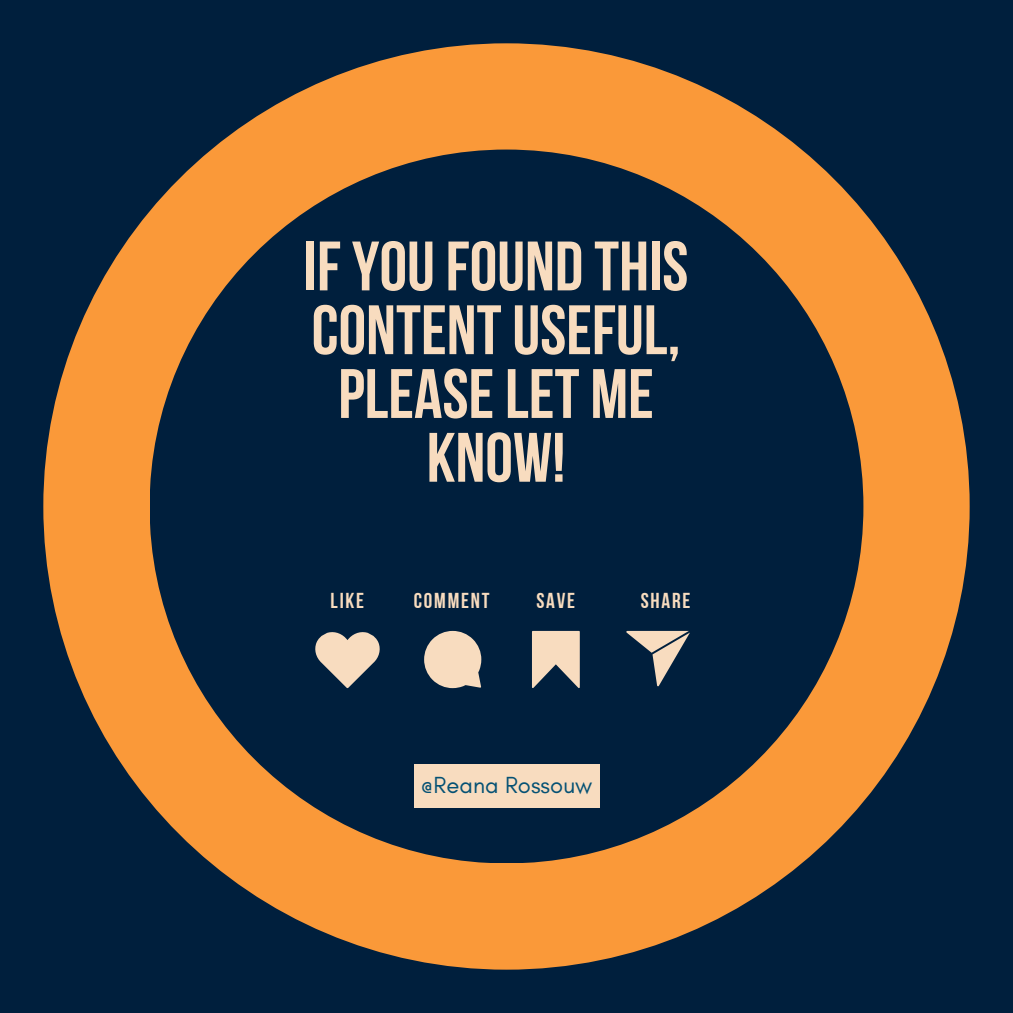
<style>
.page{position:relative;width:1013px;height:1013px;background:#fff}
.page>*{position:absolute;margin:0;border:0;box-sizing:border-box;transform-origin:0 0}
.t1{font:69.75px/63.8px "Bebas Neue Cyrillic";color:#f8dcbf;text-align:center}
.t2{font:23.75px "Glacial Indifference";color:#045174}
.t3{font:21.5px "Bebas Neue Cyrillic";letter-spacing:.08em;color:#f8dcbf}
</style>
<div class="page">
<div style="left:0;top:0;width:1012px;height:1012px;background:#001f3d"></div>
<div style="left:43px;top:43px;width:926px;height:926px;background:#fa9939;border-radius:50%"></div>
<div style="left:149px;top:149px;width:714px;height:714px;background:#001f3d;border-radius:50%"></div>
<svg style="left:626px;top:631px;width:64px;height:55px"></svg>
<svg style="left:532px;top:631px;width:48px;height:57px"></svg>
<svg style="left:424px;top:631px;width:57px;height:57px"></svg>
<svg style="left:315px;top:632px;width:65px;height:56px"></svg>
<div style="left:414px;top:764px;width:185px;height:43px;background:#f8dcbf"></div>
<p class="t1" style="left:304px;top:241px;width:386px">IFYOUFOUND THIS<br>CONTENTUSEFUL,<br>PLEASELET ME<br>KNOW!</p>
<p class="t3" style="left:330px;top:591px;width:35px">LIKE</p>
<p class="t3" style="left:414px;top:591px;width:77px">COMMENT</p>
<p class="t3" style="left:536px;top:591px;width:40px">SAVE</p>
<p class="t3" style="left:640px;top:591px;width:51px">SHARE</p>
<p class="t2" style="left:420px;top:770px;width:173px">@Reana Rossouw</p>
</div>
